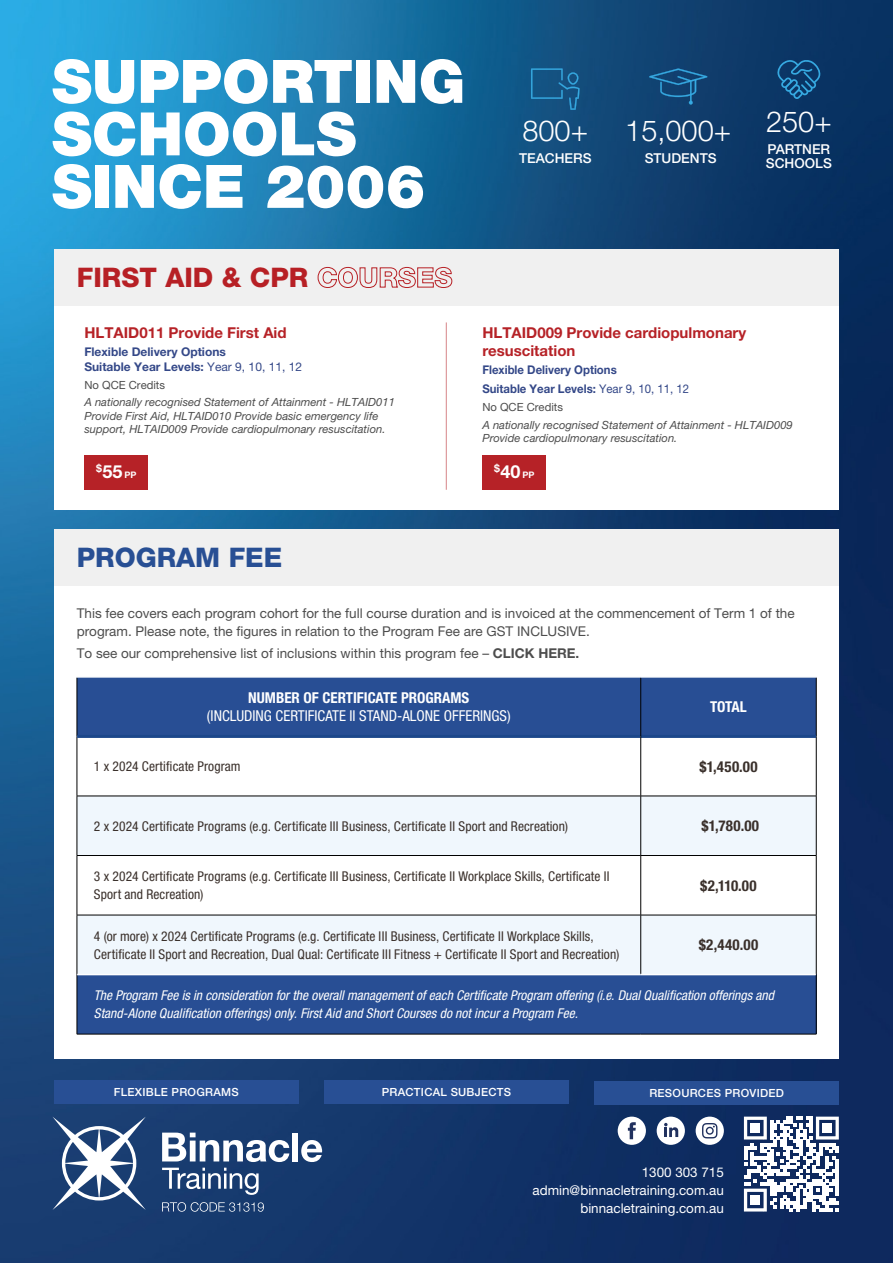
<style>
.page{position:relative;width:893px;height:1263px;background:#fff}
.page>*{position:absolute;margin:0;border:0;box-sizing:border-box;transform-origin:0 0}
.t1{font:900 60px/52.5px "Helvetica Neue LT Pro";color:#fff}
.t2{font:300 28.95px "Helvetica Neue LT Pro";color:#fff}
.t3{font:800 27px "Helvetica Neue LT Pro";color:#b72025}
.t4{font:800 27px "Helvetica Neue LT Pro";color:#284f94}
.t5{font:700 18px "Helvetica Neue LT Pro";color:#fff}
.t6{font:700 15px/18px "Helvetica Neue LT Pro";color:#b62227}
.t7{font:condensed 15px "Helvetica Neue LT Pro";color:#fff}
.t8{font:700 condensed 15px "Helvetica Neue LT Pro";letter-spacing:.025em;color:#3a302b}
.t9{font:700 condensed 15px "Helvetica Neue LT Pro";color:#fff}
.t10{font:500 13.65px/13.6px "Helvetica Neue LT Pro";color:#fff}
.t11{font:condensed 13.5px/18px "Helvetica Neue LT Pro";letter-spacing:.01em;color:#3a302b}
.t12{font:13.5px/18px "Helvetica Neue LT Pro";color:#4d4d4d}
.t13{font:italic condensed 13.5px/18px "Helvetica Neue LT Pro";color:#fff}
.t14{font:13.35px/17.9px "Helvetica Neue LT Pro";color:#fff;text-align:right}
.t15{font:700 12px/14.4px "Helvetica Neue LT Pro";color:#344888}
.t16{font:700 12px/18.6px "Helvetica Neue LT Pro";color:#344888;scale:.95 1}
.t17{font:italic 11.25px/13.5px "Helvetica Neue LT Pro";color:#4d4d4d}
.t18{font:500 11.25px "Helvetica Neue LT Pro";letter-spacing:.025em;color:#fff}
.t19{font:11.25px "Helvetica Neue LT Pro";color:#4d4d4d}
.s1{font-weight:400}
.s2{font-size:9px}
.s3{font-weight:700}
</style>
<div class="page">
<img style="left:0;top:0;width:893px;height:1263px">
<div style="left:54px;top:529px;width:785px;height:530px;background:#fff"></div>
<div style="left:54px;top:529px;width:785px;height:57px;background:#f0f0f0"></div>
<svg style="left:744px;top:1116px;width:95px;height:96px"></svg>
<div style="left:750px;top:1123px;width:10px;height:10px;background:#fff"></div>
<div style="left:822px;top:1123px;width:10px;height:10px;background:#fff"></div>
<div style="left:750px;top:1195px;width:10px;height:10px;background:#fff"></div>
<div style="left:618px;top:1116px;width:28px;height:29px;background:#fff;border-radius:14px"></div>
<svg style="left:628px;top:1122px;width:8px;height:17px"></svg>
<div style="left:657px;top:1116px;width:28px;height:29px;background:#fff;border-radius:14px"></div>
<svg style="left:664px;top:1123px;width:14px;height:14px"></svg>
<div style="left:696px;top:1116px;width:28px;height:29px;background:#fff;border-radius:14px"></div>
<svg style="left:702px;top:1123px;width:15px;height:15px"></svg>
<svg style="left:162px;top:1202px;width:102px;height:10px"></svg>
<svg style="left:162px;top:1132px;width:127px;height:30px"></svg>
<div style="left:292px;top:1132px;width:6px;height:29px;background:#fff"></div>
<svg style="left:301px;top:1140px;width:21px;height:22px"></svg>
<svg style="left:162px;top:1168px;width:97px;height:27px"></svg>
<svg style="left:52px;top:1116px;width:94px;height:94px"></svg>
<div style="left:54px;top:1080px;width:245px;height:23px;background:#284f94"></div>
<div style="left:324px;top:1080px;width:245px;height:23px;background:#284f94"></div>
<div style="left:594px;top:1081px;width:245px;height:23px;background:#284f94"></div>
<div style="left:78px;top:678px;width:738px;height:57px;background:#284e94"></div>
<svg style="left:78px;top:738px;width:738px;height:58px"></svg>
<svg style="left:78px;top:797px;width:738px;height:177px;fill:#f0f7fd"></svg>
<div style="left:77px;top:974px;width:739px;height:60px;background:#284e94"></div>
<hr style="left:77px;top:678px;width:1px;height:58px;background:#000">
<hr style="left:816px;top:678px;width:1px;height:58px;background:#000">
<hr style="left:77px;top:736px;width:1px;height:60px;background:#000">
<hr style="left:816px;top:736px;width:1px;height:60px;background:#000">
<hr style="left:77px;top:796px;width:1px;height:59px;background:#000">
<hr style="left:816px;top:796px;width:1px;height:59px;background:#000">
<hr style="left:77px;top:856px;width:1px;height:59px;background:#000">
<hr style="left:816px;top:856px;width:1px;height:59px;background:#000">
<hr style="left:77px;top:915px;width:1px;height:59px;background:#000">
<hr style="left:816px;top:915px;width:1px;height:59px;background:#000">
<hr style="left:77px;top:735px;width:564px;height:3px;background:#1c478a">
<hr style="left:641px;top:735px;width:175px;height:3px;background:#1c478a">
<hr style="left:640px;top:678px;width:1px;height:58px;background:#000">
<hr style="left:77px;top:974px;width:1px;height:60px;background:#000">
<hr style="left:77px;top:974px;width:564px;height:1px;background:#fff">
<hr style="left:641px;top:974px;width:175px;height:1px;background:#fff">
<hr style="left:816px;top:974px;width:1px;height:60px;background:#000">
<hr style="left:77px;top:1034px;width:564px;height:1px;background:#000">
<hr style="left:641px;top:1034px;width:175px;height:1px;background:#000">
<hr style="left:640px;top:736px;width:1px;height:60px;background:#000">
<hr style="left:77px;top:796px;width:564px;height:1px;background:#000">
<hr style="left:641px;top:796px;width:175px;height:1px;background:#000">
<hr style="left:640px;top:796px;width:1px;height:59px;background:#000">
<hr style="left:77px;top:855px;width:564px;height:1px;background:#000">
<hr style="left:641px;top:855px;width:175px;height:1px;background:#000">
<hr style="left:640px;top:856px;width:1px;height:59px;background:#000">
<hr style="left:77px;top:915px;width:564px;height:1px;background:#000">
<hr style="left:641px;top:915px;width:175px;height:1px;background:#000">
<hr style="left:640px;top:915px;width:1px;height:59px;background:#000">
<div style="left:54px;top:249px;width:785px;height:261px;background:#fff"></div>
<div style="left:54px;top:249px;width:785px;height:57px;background:#f0f0f0"></div>
<div style="left:84px;top:455px;width:64px;height:34px;background:#b62227"></div>
<div style="left:482px;top:455px;width:64px;height:34px;background:#b62227"></div>
<hr style="left:446px;top:322px;width:1px;height:168px;background:#b62227">
<svg style="left:531px;top:68px;width:49px;height:42px;background:#185d8e"></svg>
<svg style="left:649px;top:68px;width:58px;height:37px;background:#165081"></svg>
<svg style="left:775px;top:58px;width:47px;height:41px;background:#134e80"></svg>
<h1 class="t1" style="left:52px;top:55px;width:415px">SUPPORTING<br>SCHOOLS<br>SINCE 2006</h1>
<h2 class="t2" style="left:522px;top:113px;width:67px">800+</h2>
<p class="t10" style="left:519px;top:151px;width:74px">TEACHERS</p>
<h2 class="t2" style="left:625px;top:113px;width:107px">15,000+</h2>
<p class="t10" style="left:645px;top:151px;width:73px">STUDENTS</p>
<h2 class="t2" style="left:766px;top:104px;width:67px">250+</h2>
<p class="t10" style="left:766px;top:143px;width:67px">PARTNER<br>SCHOOLS</p>
<h3 class="t3" style="left:77px;top:261px;width:377px">FIRST AID &amp; CPR COURSES</h3>
<p class="t6" style="left:84px;top:323px;width:204px">HLTAID011 Provide First Aid</p>
<p class="t15" style="left:84px;top:345px;width:219px">Flexible Delivery Options<br>Suitable Year Levels: <span class="s1">Year 9, 10, 11, 12</span></p>
<p class="t19" style="left:84px;top:378px;width:82px">No QCE Credits</p>
<p class="t17" style="left:84px;top:395px;width:312px">A nationally recognised Statement of Attainment - HLTAID011<br>Provide First Aid, HLTAID010 Provide basic emergency life support, HLTAID009 Provide cardiopulmonary resuscitation.</p>
<p class="t6" style="left:482px;top:323px;width:265px">HLTAID009 Provide cardiopulmonary resuscitation</p>
<p class="t16" style="left:482px;top:361px;width:219px">Flexible Delivery Options<br>Suitable Year Levels: <span class="s1">Year 9, 10, 11, 12</span></p>
<p class="t19" style="left:482px;top:400px;width:82px">No QCE Credits</p>
<p class="t17" style="left:482px;top:418px;width:312px">A nationally recognised Statement of Attainment - HLTAID009<br>Provide cardiopulmonary resuscitation.</p>
<h3 class="t5" style="left:96px;top:461px;width:42px"><sup>$</sup>55 <span class="s2">PP</span></h3>
<h3 class="t5" style="left:494px;top:461px;width:42px"><sup>$</sup>40 <span class="s2">PP</span></h3>
<h3 class="t4" style="left:77px;top:542px;width:207px">PROGRAM FEE</h3>
<p class="t12" style="left:77px;top:604px;width:719px">This fee covers each program cohort for the full course duration and is invoiced at the commencement of Term 1 of the program. Please note, the figures in relation to the Program Fee are GST INCLUSIVE.</p>
<p class="t12" style="left:77px;top:644px;width:504px">To see our comprehensive list of inclusions within this program fee – <span class="s3">CLICK HERE.</span></p>
<p class="t9" style="left:248px;top:689px;width:223px">NUMBER OF CERTIFICATE PROGRAMS</p>
<p class="t7" style="left:207px;top:707px;width:305px">(INCLUDING CERTIFICATE II STAND-ALONE OFFERINGS)</p>
<p class="t9" style="left:710px;top:698px;width:38px">TOTAL</p>
<p class="t11" style="left:94px;top:757px;width:148px">1 x 2024 Certificate Program</p>
<p class="t8" style="left:699px;top:757px;width:60px">$1,450.00</p>
<p class="t11" style="left:94px;top:817px;width:476px">2 x 2024 Certificate Programs (e.g. Certificate III Business, Certificate II Sport and Recreation)</p>
<p class="t8" style="left:701px;top:817px;width:59px">$1,780.00</p>
<p class="t11" style="left:94px;top:867px;width:517px">3 x 2024 Certificate Programs (e.g. Certificate III Business, Certificate II Workplace Skills, Certificate II<br>Sport and Recreation)</p>
<p class="t8" style="left:700px;top:876px;width:58px">$2,110.00</p>
<p class="t11" style="left:94px;top:927px;width:527px">4 (or more) x 2024 Certificate Programs (e.g. Certificate III Business, Certificate II Workplace Skills,<br>Certificate II Sport and Recreation, Dual Qual: Certificate III Fitness + Certificate II Sport and Recreation)</p>
<p class="t8" style="left:699px;top:936px;width:61px">$2,440.00</p>
<p class="t13" style="left:94px;top:987px;width:682px">The Program Fee is in consideration for the overall management of each Certificate Program offering (i.e. Dual Qualification offerings and<br>Stand-Alone Qualification offerings) only. First Aid and Short Courses do not incur a Program Fee.</p>
<p class="t18" style="left:114px;top:1085px;width:126px">FLEXIBLE PROGRAMS</p>
<p class="t18" style="left:382px;top:1085px;width:131px">PRACTICAL SUBJECTS</p>
<p class="t18" style="left:649px;top:1086px;width:136px">RESOURCES PROVIDED</p>
<p class="t14" style="left:533px;top:1163px;width:193px">1300 303 715 admin@binnacletraining.com.au binnacletraining.com.au</p>
</div>
